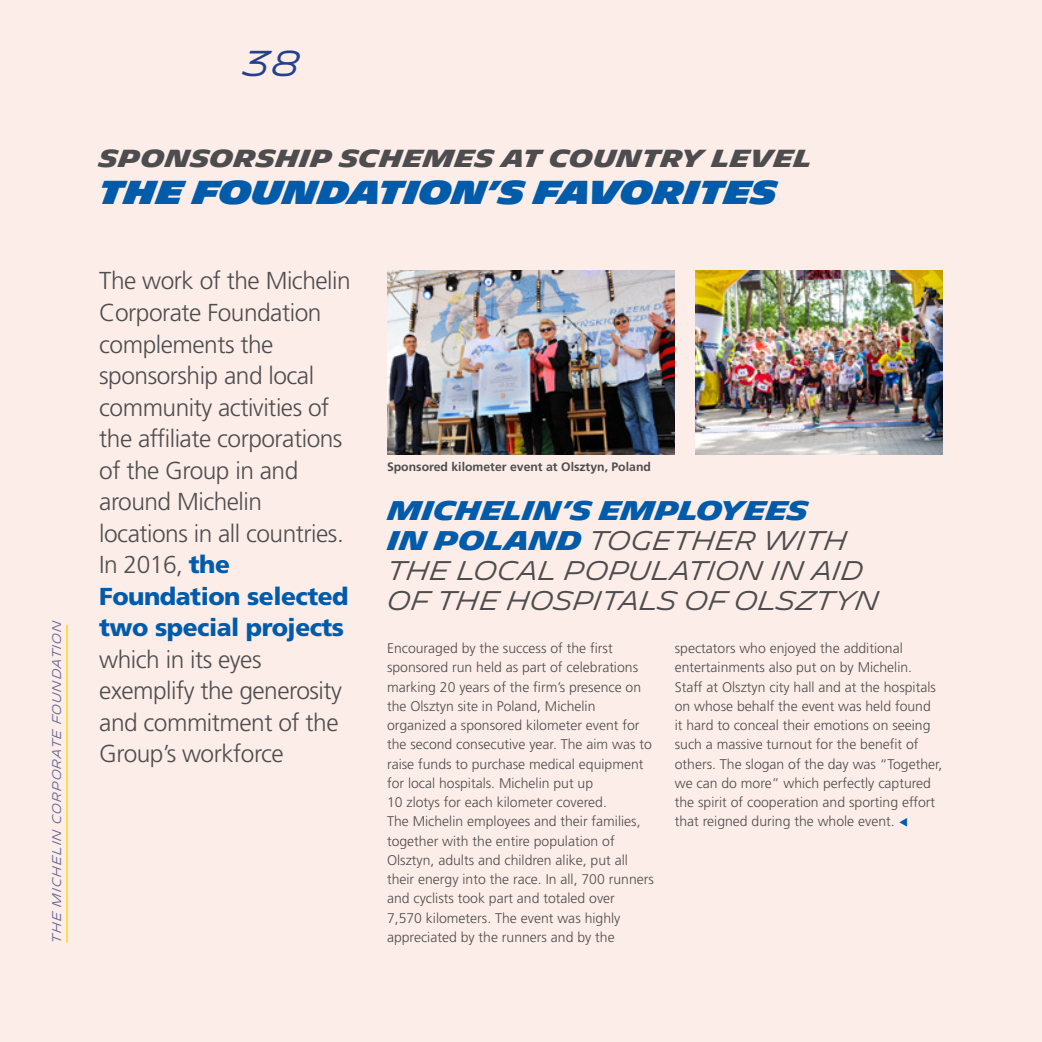
<style>
.page{position:relative;width:1042px;height:1042px;background:#fdede8}
.page>*{position:absolute;margin:0;border:0;box-sizing:border-box;transform-origin:0 0}
.t1{font:300 35px "Michelin";color:#25408f}
.t2{font:900 32.2px "Michelin";letter-spacing:-.01em;color:#005baa}
.t3{font:300 26.25px/29.8px "Michelin";letter-spacing:-.01em;color:#4d4d4f}
.t4{font:300 24.5px/31.5px "Frutiger";letter-spacing:-.02em;color:#4d4d4f}
.t5{font:700 23.97px "Michelin";letter-spacing:.01em;color:#4d4d4f}
.t6{font:300 14px/19.2px "Frutiger";color:#4d4d4f}
.t7{font:700 12.25px "Frutiger";color:#4d4d4f}
.t8{font:300 12.25px "Michelin";letter-spacing:.05em;color:#25408f}
.s1{font-weight:900;color:#005baa}
.s2{font-weight:700;color:#005baa}
.s3{color:#005baa}
</style>
<div class="page">
<img style="left:387px;top:271px;width:288px;height:183px">
<img style="left:695px;top:271px;width:248px;height:183px">
<p class="t8" style="left:50px;top:943px;width:324px;rotate:-90deg">THE MICHELIN CORPORATE FOUNDATION</p>
<h1 class="t1" style="left:243px;top:43px;width:59px">38</h1>
<h3 class="t5" style="left:99px;top:144px;width:714px">SPONSORSHIP SCHEMES AT COUNTRY LEVEL</h3>
<h2 class="t2" style="left:99px;top:174px;width:680px">THE FOUNDATION’S FAVORITES</h2>
<p class="t4" style="left:99px;top:266px;width:253px">The work of the Michelin<br>Corporate Foundation complements the sponsorship and local community activities of the affiliate corporations of the Group in and around Michelin locations in all countries.<br>In 2016, <span class="s1">the<br>Foundation selected two special projects</span></p>
<h3 class="t4" style="left:99px;top:644px;width:244px">which in its eyes exemplify the generosity and commitment of the<br>Group’s workforce</h3>
<p class="t7" style="left:387px;top:460px;width:265px">Sponsored kilometer event at Olsztyn, Poland</p>
<h3 class="t3" style="left:388px;top:496px;width:494px"><span class="s2">MICHELIN’S EMPLOYEES<br>IN POLAND</span> TOGETHER WITH<br>THE LOCAL POPULATION IN AID<br>OF THE HOSPITALS OF OLSZTYN</h3>
<p class="t6" style="left:675px;top:639px;width:269px">spectators who enjoyed the additional entertainments also put on by Michelin.<br>Staff at Olsztyn city hall and at the hospitals on whose behalf the event was held found<br>it hard to conceal their emotions on seeing such a massive turnout for the benefit of others. The slogan of the day was “Together, we can do more” which perfectly captured the spirit of cooperation and sporting effort that reigned during the whole event. <span class="s3">▼</span></p>
<p class="t6" style="left:387px;top:639px;width:268px">Encouraged by the success of the first sponsored run held as part of celebrations marking 20 years of the firm’s presence on the Olsztyn site in Poland, Michelin organized a sponsored kilometer event for the second consecutive year. The aim was to raise funds to purchase medical equipment for local hospitals. Michelin put up<br>10 zlotys for each kilometer covered.<br>The Michelin employees and their families, together with the entire population of Olsztyn, adults and children alike, put all their energy into the race. In all, 700 runners and cyclists took part and totaled over<br>7,570 kilometers. The event was highly appreciated by the runners and by the</p>
</div>
